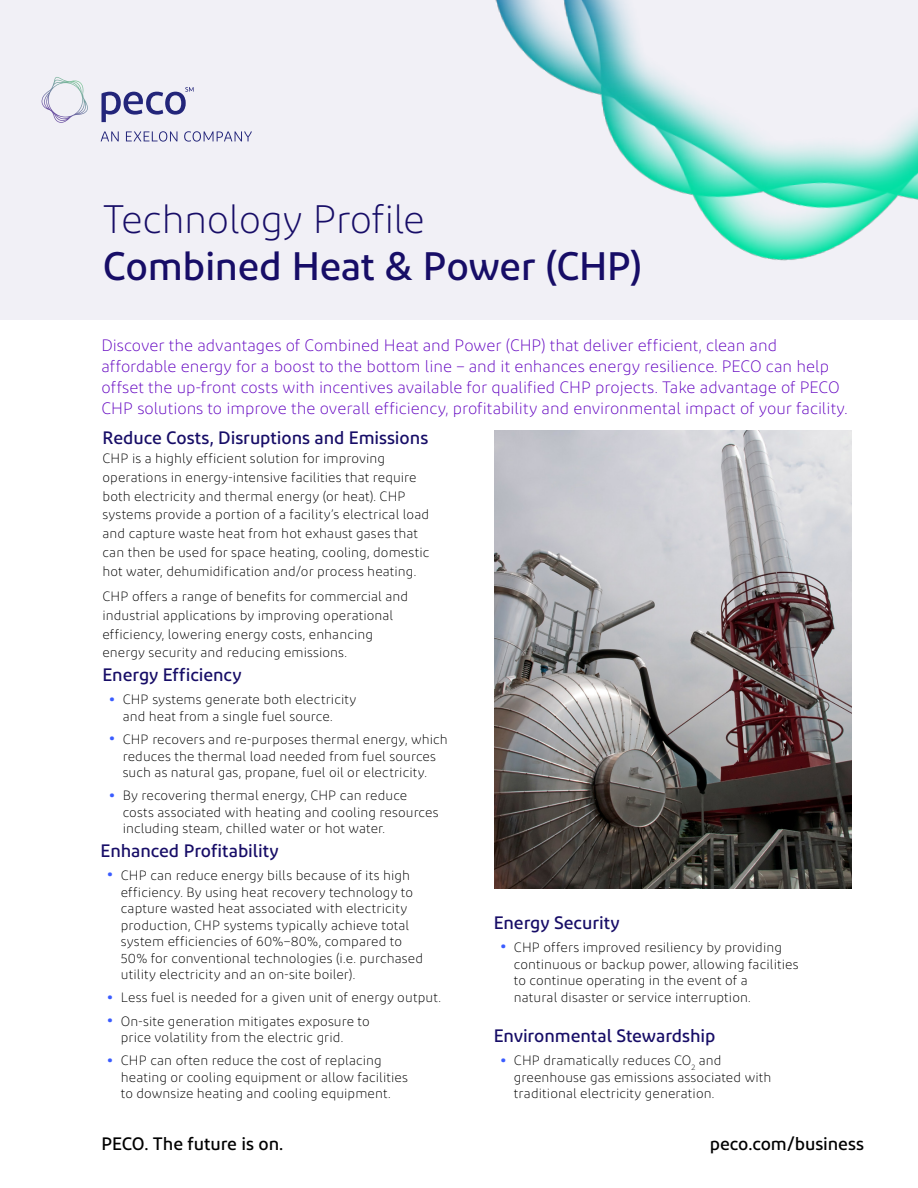
<style>
.page{position:relative;width:918px;height:1188px;background:#fff}
.page>*{position:absolute;margin:0;border:0;box-sizing:border-box;transform-origin:0 0}
.t1{font:500 39.75px "Diodrum";letter-spacing:-.01em;color:#170d67}
.t2{font:300 39.75px "Diodrum";letter-spacing:-.015em;color:#170d67}
.S1{font:500 18px "Diodrum";letter-spacing:-.005em;color:#170d67}
.PECO_tagline{font:500 18px "Diodrum";letter-spacing:-.005em;color:#000}
.PECO_url{font:500 18px "Diodrum";color:#000}
.Body_Intro{font:300 16.5px/21px "Diodrum";letter-spacing:-.005em;color:#6406c1}
.Body{font:300 13.5px/16.5px "Diodrum";letter-spacing:.005em;color:#000}
</style>
<div class="page">
<div style="left:0;top:0;width:918px;height:319px;background:#f1f0f6"></div>
<svg style="left:101px;top:87px;width:151px;height:55px"></svg>
<svg style="left:41px;top:77px;width:47px;height:46px"></svg>
<img style="left:495px;top:0;width:423px;height:261px">
<img style="left:495px;top:431px;width:356px;height:458px">
<p class="t2" style="left:103px;top:195px;width:324px">Technology Profile</p>
<p class="t1" style="left:103px;top:241px;width:541px">Combined Heat &amp; Power (CHP)</p>
<p class="Body_Intro" style="left:102px;top:335px;width:748px">Discover the advantages of Combined Heat and Power (CHP) that deliver efficient, clean and affordable energy for a boost to the bottom line – and it enhances energy resilience. PECO can help offset the up-front costs with incentives available for qualified CHP projects. Take advantage of PECO CHP solutions to improve the overall efficiency, profitability and environmental impact of your facility.</p>
<p class="S1" style="left:102px;top:427px;width:327px">Reduce Costs, Disruptions and Emissions</p>
<p class="Body" style="left:102px;top:449px;width:328px;line-height:18.8px">CHP is a highly efficient solution for improving operations in energy-intensive facilities that require both electricity and thermal energy (or heat). CHP systems provide a portion of a facility’s electrical load and capture waste heat from hot exhaust gases that can then be used for space heating, cooling, domestic hot water, dehumidification and/or process heating.</p>
<p class="Body" style="left:102px;top:587px;width:307px;line-height:18.8px">CHP offers a range of benefits for commercial and industrial applications by improving operational efficiency, lowering energy costs, enhancing energy security and reducing emissions.</p>
<p class="S1" style="left:102px;top:664px;width:141px">Energy Efficiency</p>
<p class="Body" style="left:123px;top:691px;width:235px;text-indent:-14px"><sup>.</sup> CHP systems generate both electricity and heat from a single fuel source.</p>
<p class="Body" style="left:109px;top:731px;width:340px;text-align:center"><sup>.</sup> CHP recovers and re-purposes thermal energy, which reduces the thermal load needed from fuel sources such as natural gas, propane, fuel oil or electricity.</p>
<p class="Body" style="left:123px;top:787px;width:317px;text-indent:-14px"><sup>.</sup> By recovering thermal energy, CHP can reduce costs associated with heating and cooling resources including steam, chilled water or hot water.</p>
<p class="S1" style="left:101px;top:839px;width:180px">Enhanced Profitability</p>
<p class="Body" style="left:121px;top:867px;width:304px;text-indent:-14px"><sup>.</sup> CHP can reduce energy bills because of its high efficiency. By using heat recovery technology to capture wasted heat associated with electricity production, CHP systems typically achieve total system efficiencies of 60%–80%, compared to 50% for conventional technologies (i.e. purchased utility electricity and an on-site boiler).</p>
<p class="Body" style="left:107px;top:989px;width:335px"><sup>.</sup> Less fuel is needed for a given unit of energy output.</p>
<p class="Body" style="left:121px;top:1013px;width:250px;text-indent:-14px"><sup>.</sup> On-site generation mitigates exposure to price volatility from the electric grid.</p>
<p class="Body" style="left:121px;top:1052px;width:289px;text-indent:-14px"><sup>.</sup> CHP can often reduce the cost of replacing heating or cooling equipment or allow facilities to downsize heating and cooling equipment.</p>
<p class="S1" style="left:494px;top:911px;width:127px">Energy Security</p>
<p class="Body" style="left:514px;top:939px;width:286px;text-indent:-14px"><sup>.</sup> CHP offers improved resiliency by providing continuous or backup power, allowing facilities to continue operating in the event of a<br>natural disaster or service interruption.</p>
<p class="S1" style="left:494px;top:1025px;width:223px">Environmental Stewardship</p>
<p class="Body" style="left:514px;top:1052px;width:259px;text-indent:-14px"><sup>.</sup> CHP dramatically reduces CO<sub>2</sub> and greenhouse gas emissions associated with traditional electricity generation.</p>
<p class="PECO_tagline" style="left:102px;top:1132px;width:183px">PECO. The future is on.</p>
<p class="PECO_url" style="left:710px;top:1132px;width:156px">peco.com/business</p>
</div>
